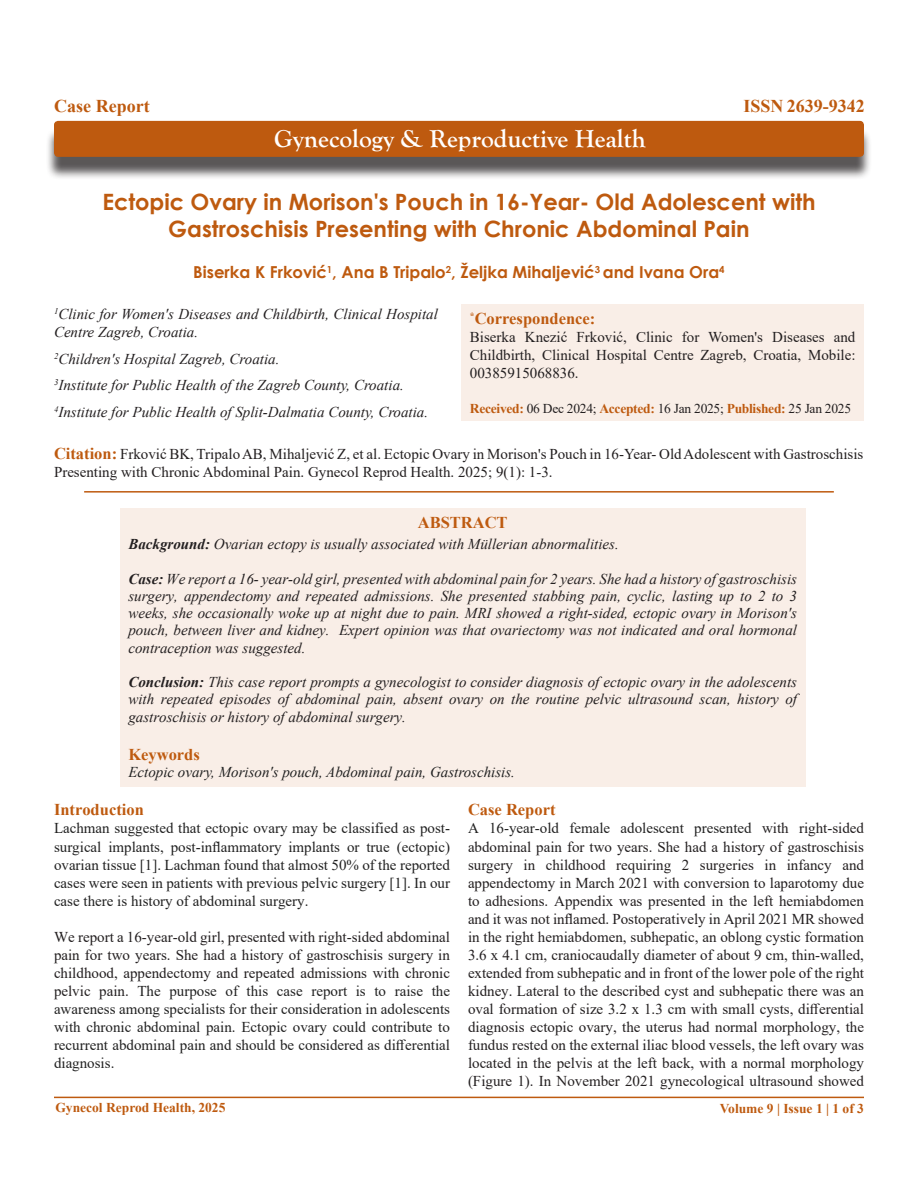
<style>
.page{position:relative;width:918px;height:1188px;background:#fff}
.page>*{position:absolute;margin:0;border:0;box-sizing:border-box;transform-origin:0 0}
.t1{font:700 25.5px "Goudy Old Style T";color:#fff}
.t2{font:700 22.5px/27px "Century Gothic";color:#be5a0f;text-align:center}
.t3{font:700 18px "Times New Roman";color:#be5a0f}
.t4{font:700 16.5px "Century Gothic";color:#be5a0f}
.Heading{font:700 16.5px "Times New Roman";color:#be5a0f}
.t5{font:15px/18px "Times New Roman";color:#231f20;text-align:justify}
.t6{font:italic 15px/17.2px "Times New Roman";color:#231f20;text-align:justify}
.t7{font:15px/18px "Times New Roman";color:#212121;text-align:justify}
.t8{font:italic 15px "Times New Roman";color:#212121}
.t9{font:13.5px "Times New Roman";letter-spacing:-.02em;color:#231f20}
.t10{font:700 13.5px "Times New Roman";color:#be5a0f}
.s1{font-weight:700;font-size:16.5px;color:#be5a0f}
.s2{font-weight:700;color:#be5a0f}
.s3{font-weight:700}
.s4{color:#231f20}
.s5{color:#212121}
</style>
<div class="page">
<div style="left:46px;top:128px;width:826px;height:52px;background:#231f20;opacity:.75"></div>
<div style="left:54px;top:121px;width:810px;height:36px;background:#be5a0f;border-radius:4px"></div>
<hr style="left:54px;top:1097px;width:810px;height:1px;background:#be5a0f">
<hr style="left:84px;top:491px;width:750px;height:2px;background:#be5a0f">
<div style="left:461px;top:304px;width:403px;height:117px;background:#f9eee7"></div>
<div style="left:120px;top:508px;width:686px;height:279px;background:#f9eee7"></div>
<p class="t3" style="left:54px;top:93px;width:97px">Case Report</p>
<h1 class="t1" style="left:274px;top:124px;width:373px">Gynecology &amp; Reproductive Health</h1>
<p class="t3" style="left:743px;top:93px;width:123px">ISSN 2639-9342</p>
<p class="t2" style="left:102px;top:188px;width:715px">Ectopic Ovary in Morison's Pouch in 16-Year- Old Adolescent with<br>Gastroschisis Presenting with Chronic Abdominal Pain</p>
<p class="t4" style="left:193px;top:260px;width:533px">Biserka K Frković<sup>1</sup>, Ana B Tripalo<sup>2</sup>, Željka Mihaljević<sup>3</sup> and Ivana Ora<sup>4</sup></p>
<p class="t6" style="left:54px;top:305px;width:385px;line-height:18px"><sup>1</sup>Clinic for Women's Diseases and Childbirth, Clinical Hospital<br>Centre Zagreb, Croatia.</p>
<p class="t6" style="left:54px;top:350px;width:227px"><sup>2</sup>Children's Hospital Zagreb, Croatia.</p>
<p class="t6" style="left:54px;top:376px;width:351px"><sup>3</sup>Institute for Public Health of the Zagreb County, Croatia.</p>
<p class="t6" style="left:54px;top:403px;width:376px"><sup>4</sup>Institute for Public Health of Split-Dalmatia County, Croatia.</p>
<p class="t5" style="left:54px;top:445px;width:811px"><span class="s1">Citation:</span> Frković BK, Tripalo AB, Mihaljević Z, et al. Ectopic Ovary in Morison's Pouch in 16-Year- Old Adolescent with Gastroschisis<br>Presenting with Chronic Abdominal Pain. Gynecol Reprod Health. 2025; 9(1): 1-3.</p>
<p class="Heading" style="left:470px;top:307px;width:127px"><sup>*</sup>Correspondence:</p>
<p class="t5" style="left:470px;top:328px;width:387px">Biserka Knezić Frković, Clinic for Women's Diseases and Childbirth, Clinical Hospital Centre Zagreb, Croatia, Mobile:<br>00385915068836.</p>
<p class="t9" style="left:470px;top:399px;width:383px"><span class="s2">Received:</span> 06 Dec 2024; <span class="s2">Accepted:</span> 16 Jan 2025; <span class="s2">Published:</span> 25 Jan 2025</p>
<p class="Heading" style="left:418px;top:510px;width:91px">ABSTRACT</p>
<p class="t6" style="left:128px;top:535px;width:492px"><span class="s3">Background:</span> Ovarian ectopy is usually associated with Müllerian abnormalities.</p>
<p class="t6" style="left:128px;top:570px;width:670px"><span class="s3">Case:</span> We report a 16- year-old girl, presented with abdominal pain for 2 years. She had a history of gastroschisis surgery, appendectomy and repeated admissions. She presented stabbing pain, cyclic, lasting up to 2 to 3 weeks, she occasionally woke up at night due to pain. MRI showed a right-sided, ectopic ovary in Morison's pouch, between liver and kidney. Expert opinion was that ovariectomy was not indicated and oral hormonal contraception was suggested.</p>
<p class="t6" style="left:128px;top:673px;width:670px"><span class="s3">Conclusion:</span> This case report prompts a gynecologist to consider diagnosis of ectopic ovary in the adolescents with repeated episodes of abdominal pain, absent ovary on the routine pelvic ultrasound scan, history of gastroschisis or history of abdominal surgery.</p>
<p class="Heading" style="left:128px;top:742px;width:73px">Keywords</p>
<p class="t8" style="left:128px;top:761px;width:388px">Ectopic ovary, Morison's pouch, Abdominal pain, Gastroschisis.</p>
<p class="Heading" style="left:54px;top:798px;width:91px">Introduction</p>
<p class="t7" style="left:54px;top:819px;width:398px">Lachman suggested that ectopic ovary may be classified as post‐ surgical implants, post‐inflammatory implants or true (ectopic) ovarian tissue [1]. Lachman found that almost 50% of the reported cases were seen in patients with previous pelvic surgery [1]. In our case there is history of abdominal surgery.</p>
<p class="t7" style="left:54px;top:927px;width:398px"><span class="s4">We report a 16-year-old girl, presented with right-sided abdominal pain for two years. She had a history of gastroschisis surgery in childhood, appendectomy and repeated admissions with chronic pelvic pain.</span> The purpose of this case report is to raise the awareness among specialists for their consideration in adolescents with chronic abdominal pain. Ectopic ovary could contribute to recurrent abdominal pain and should be considered as differential diagnosis.</p>
<p class="Heading" style="left:468px;top:798px;width:89px">Case Report</p>
<p class="t5" style="left:468px;top:819px;width:398px"><span class="s5">A 16-year-old female adolescent presented</span> with right-sided abdominal pain for two years. She had a history of gastroschisis surgery in childhood requiring 2 surgeries in infancy and appendectomy in March 2021 with conversion to laparotomy due to adhesions. Appendix was presented in the left hemiabdomen and it was not inflamed. Postoperatively in April 2021 MR showed in the right hemiabdomen, subhepatic, an oblong cystic formation 3.6 x 4.1 cm, craniocaudally diameter of about 9 cm, thin-walled, extended from subhepatic and in front of the lower pole of the right kidney. Lateral to the described cyst and subhepatic there was an oval formation of size 3.2 x 1.3 cm with small cysts, differential diagnosis ectopic ovary, the uterus had normal morphology, the fundus rested on the external iliac blood vessels, the left ovary was located in the pelvis at the left back, with a normal morphology (Figure 1). In November 2021 gynecological ultrasound showed</p>
<p class="t10" style="left:55px;top:1098px;width:171px">Gynecol Reprod Health, 2025</p>
<p class="t10" style="left:720px;top:1099px;width:146px">Volume 9 | Issue 1 | 1 of 3</p>
</div>
